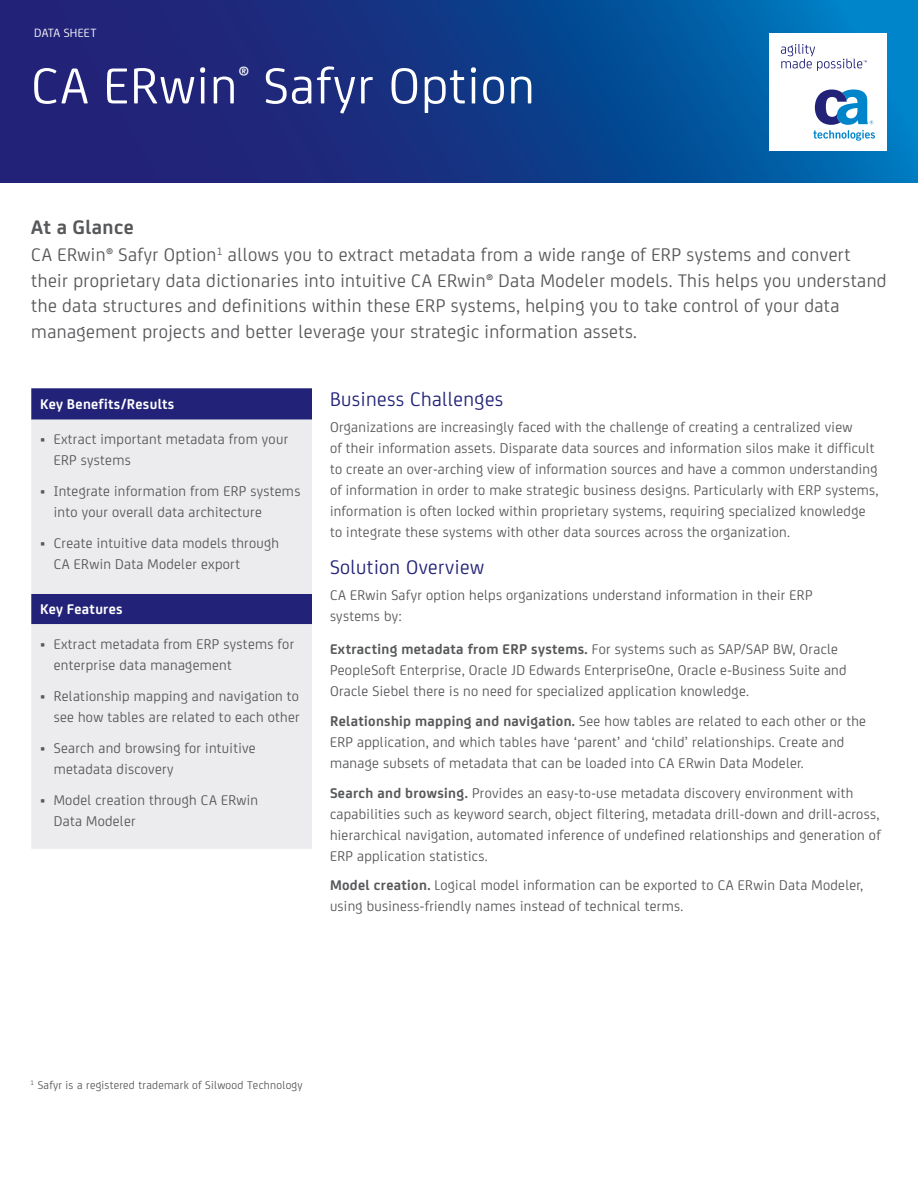
<style>
.page{position:relative;width:918px;height:1188px;background:#fff}
.page>*{position:absolute;margin:0;border:0;box-sizing:border-box;transform-origin:0 0}
.RS_Cover_Head{font:54px "CA Sans";letter-spacing:.02em;color:#fff}
.subhead{font:21px "CA Sans";letter-spacing:.02em;color:#222378}
.Intro_header{font:700 21px "CA Sans";letter-spacing:.02em;color:#57585a}
.Intro_Text{font:19.5px/25.5px "CA Sans";letter-spacing:.02em;color:#57585a}
.Body{font:15px/21px "CA Sans";letter-spacing:.02em;color:#57585a}
.middle_body_list_no{font:15px/21px "CA Sans";letter-spacing:.02em;color:#57585a}
.first_body_list_no_b{font:15px/21px "CA Sans";letter-spacing:.02em;color:#57585a}
.last_body_list_no_bu{font:15px/21px "CA Sans";letter-spacing:.02em;color:#57585a}
.Table_Header{font:700 15px "CA Sans";letter-spacing:.02em;color:#fff}
.t1{font:12.75px "CA Sans";letter-spacing:.02em;color:#fff}
.Footnote{font:12px "CA Sans";letter-spacing:.02em;color:#57585a}
.s1{font-weight:700}
</style>
<div class="page">
<svg style="left:0;top:0;width:918px;height:183px;background:#123c8a"></svg>
<div style="left:769px;top:33px;width:118px;height:117px;background:#fff"></div>
<svg style="left:813px;top:89px;width:62px;height:52px"></svg>
<svg style="left:781px;top:44px;width:86px;height:27px"></svg>
<div style="left:31px;top:388px;width:281px;height:32px;background:#222378"></div>
<svg style="left:31px;top:420px;width:281px;height:429px;background:#dddde5"></svg>
<p class="t1" style="left:34px;top:24px;width:64px">DATA SHEET</p>
<p class="RS_Cover_Head" style="left:31px;top:47px;width:505px">CA ERwin<sup>®</sup> Safyr Option</p>
<p class="Intro_header" style="left:31px;top:211px;width:104px">At a Glance</p>
<p class="Intro_Text" style="left:31px;top:241px;width:857px">CA ERwin® Safyr Option<sup>1</sup> allows you to extract metadata from a wide range of ERP systems and convert their proprietary data dictionaries into intuitive CA ERwin® Data Modeler models. This helps you understand the data structures and definitions within these ERP systems, helping you to take control of your data management projects and better leverage your strategic information assets.</p>
<p class="Table_Header" style="left:40px;top:392px;width:136px">Key Benefits/Results</p>
<p class="Body" style="left:54px;top:428px;width:236px;text-indent:-13px">• Extract important metadata from your<br>ERP systems</p>
<p class="Body" style="left:54px;top:480px;width:248px;text-indent:-13px">• Integrate information from ERP systems into your overall data architecture</p>
<p class="Body" style="left:54px;top:532px;width:227px;text-indent:-13px">• Create intuitive data models through<br>CA ERwin Data Modeler export</p>
<p class="Table_Header" style="left:40px;top:598px;width:84px">Key Features</p>
<p class="Body" style="left:54px;top:633px;width:242px;text-indent:-13px">• Extract metadata from ERP systems for enterprise data management</p>
<p class="Body" style="left:40px;top:685px;width:261px;text-align:right">• Relationship mapping and navigation to see how tables are related to each other</p>
<p class="Body" style="left:54px;top:737px;width:204px;text-indent:-13px">• Search and browsing for intuitive metadata discovery</p>
<p class="Body" style="left:54px;top:789px;width:206px;text-indent:-13px">• Model creation through CA ERwin<br>Data Modeler</p>
<p class="subhead" style="left:330px;top:385px;width:175px">Business Challenges</p>
<p class="Body" style="left:330px;top:415px;width:550px">Organizations are increasingly faced with the challenge of creating a centralized view<br>of their information assets. Disparate data sources and information silos make it difficult to create an over-arching view of information sources and have a common understanding of information in order to make strategic business designs. Particularly with ERP systems, information is often locked within proprietary systems, requiring specialized knowledge to integrate these systems with other data sources across the organization.</p>
<p class="subhead" style="left:330px;top:552px;width:156px">Solution Overview</p>
<p class="Body" style="left:330px;top:583px;width:484px">CA ERwin Safyr option helps organizations understand information in their ERP systems by:</p>
<p class="first_body_list_no_b" style="left:330px;top:638px;width:518px"><span class="s1">Extracting metadata from ERP systems.</span> For systems such as SAP/SAP BW, Oracle<br>PeopleSoft Enterprise, Oracle JD Edwards EnterpriseOne, Oracle e-Business Suite and<br>Oracle Siebel there is no need for specialized application knowledge.</p>
<p class="middle_body_list_no" style="left:330px;top:710px;width:538px"><span class="s1">Relationship mapping and navigation.</span> See how tables are related to each other or the<br>ERP application, and which tables have ‘parent’ and ‘child’ relationships. Create and manage subsets of metadata that can be loaded into CA ERwin Data Modeler.</p>
<p class="middle_body_list_no" style="left:330px;top:781px;width:552px"><span class="s1">Search and browsing.</span> Provides an easy-to-use metadata discovery environment with capabilities such as keyword search, object filtering, metadata drill-down and drill-across, hierarchical navigation, automated inference of undefined relationships and generation of ERP application statistics.</p>
<p class="last_body_list_no_bu" style="left:330px;top:874px;width:535px"><span class="s1">Model creation.</span> Logical model information can be exported to CA ERwin Data Modeler, using business-friendly names instead of technical terms.</p>
<p class="Footnote" style="left:31px;top:1076px;width:274px"><sup>1</sup> Safyr is a registered trademark of Silwood Technology</p>
</div>
